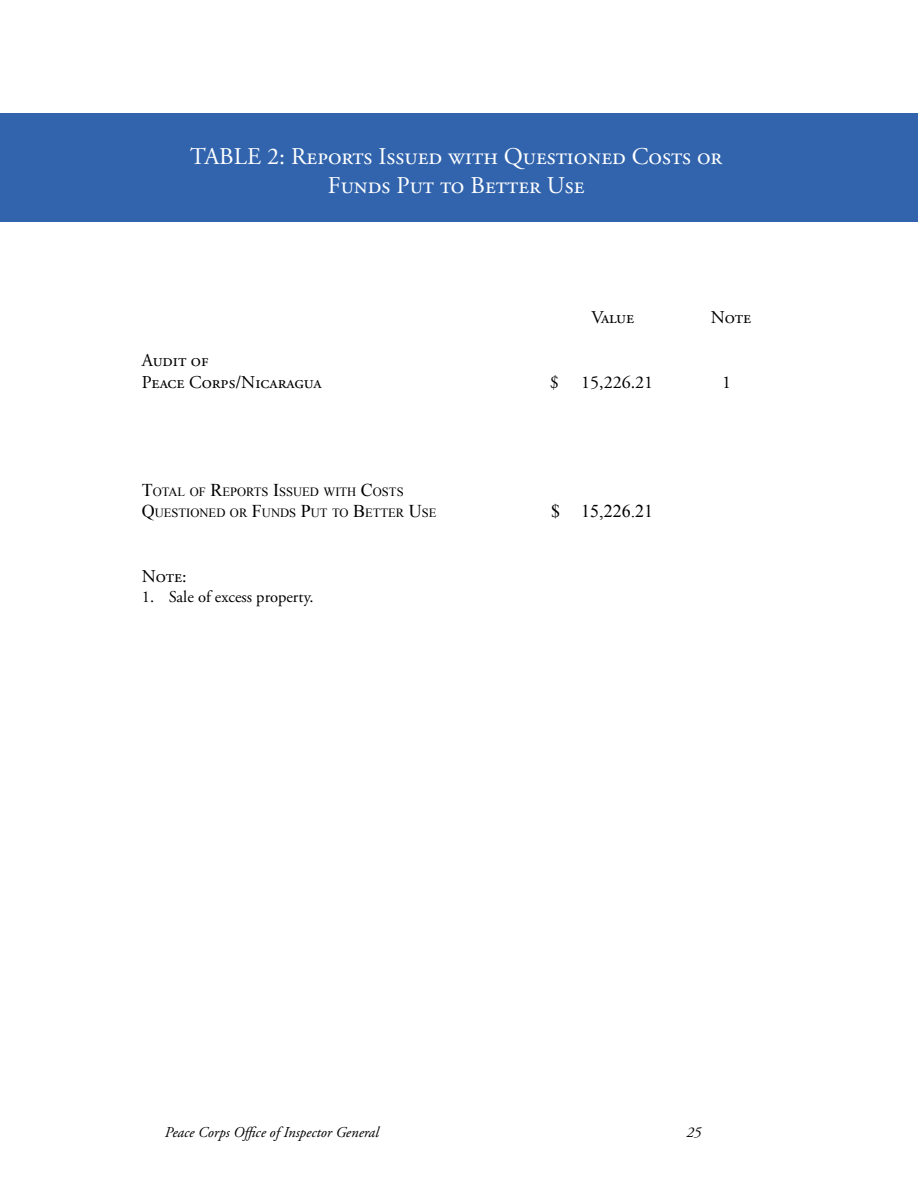
<style>
.page{position:relative;width:918px;height:1188px;background:#fff}
.page>*{position:absolute;margin:0;border:0;box-sizing:border-box;transform-origin:0 0}
.t1{font:24px/28.8px "Adobe Garamond Pro";color:#fff;text-align:center}
.t2{font:18px/21.6px "Adobe Garamond Pro";color:#000}
.t3{font:18px "Times New Roman";color:#000}
.t4{font:16.5px "Adobe Garamond Pro";color:#000}
.t5{font:italic 15px "Adobe Garamond Pro";color:#000}
.t6{font:12.6px/21.6px "Times New Roman";color:#000}
.s1{font-size:18px}
</style>
<div class="page">
<div style="left:0;top:113px;width:918px;height:108px;background:#3164ad"></div>
<p class="t1" style="left:190px;top:143px;width:534px">TABLE 2: Reports Issued with Questioned Costs or<br>Funds Put to Better Use</p>
<p class="t2" style="left:142px;top:350px;width:182px">Audit of<br>Peace Corps/Nicaragua</p>
<p class="t6" style="left:142px;top:481px;width:296px"><span class="s1">T</span>OTAL OF <span class="s1">R</span>EPORTS <span class="s1">I</span>SSUED WITH <span class="s1">C</span>OSTS<br><span class="s1">Q</span>UESTIONED OR <span class="s1">F</span>UNDS <span class="s1">P</span>UT TO <span class="s1">B</span>ETTER <span class="s1">U</span>SE</p>
<p class="t2" style="left:142px;top:566px;width:46px">Note:</p>
<p class="t4" style="left:142px;top:587px;width:173px">1. Sale of excess property.</p>
<p class="t2" style="left:591px;top:307px;width:44px">Value</p>
<p class="t2" style="left:711px;top:307px;width:42px">Note</p>
<p class="t2" style="left:550px;top:372px;width:10px">$</p>
<p class="t2" style="left:581px;top:372px;width:73px">15,226.21</p>
<p class="t2" style="left:722px;top:372px;width:10px">1</p>
<p class="t3" style="left:551px;top:499px;width:104px">$ 15,226.21</p>
<p class="t5" style="left:165px;top:1123px;width:216px">Peace Corps Office of Inspector General</p>
<p class="t5" style="left:686px;top:1123px;width:9px">25</p>
</div>
